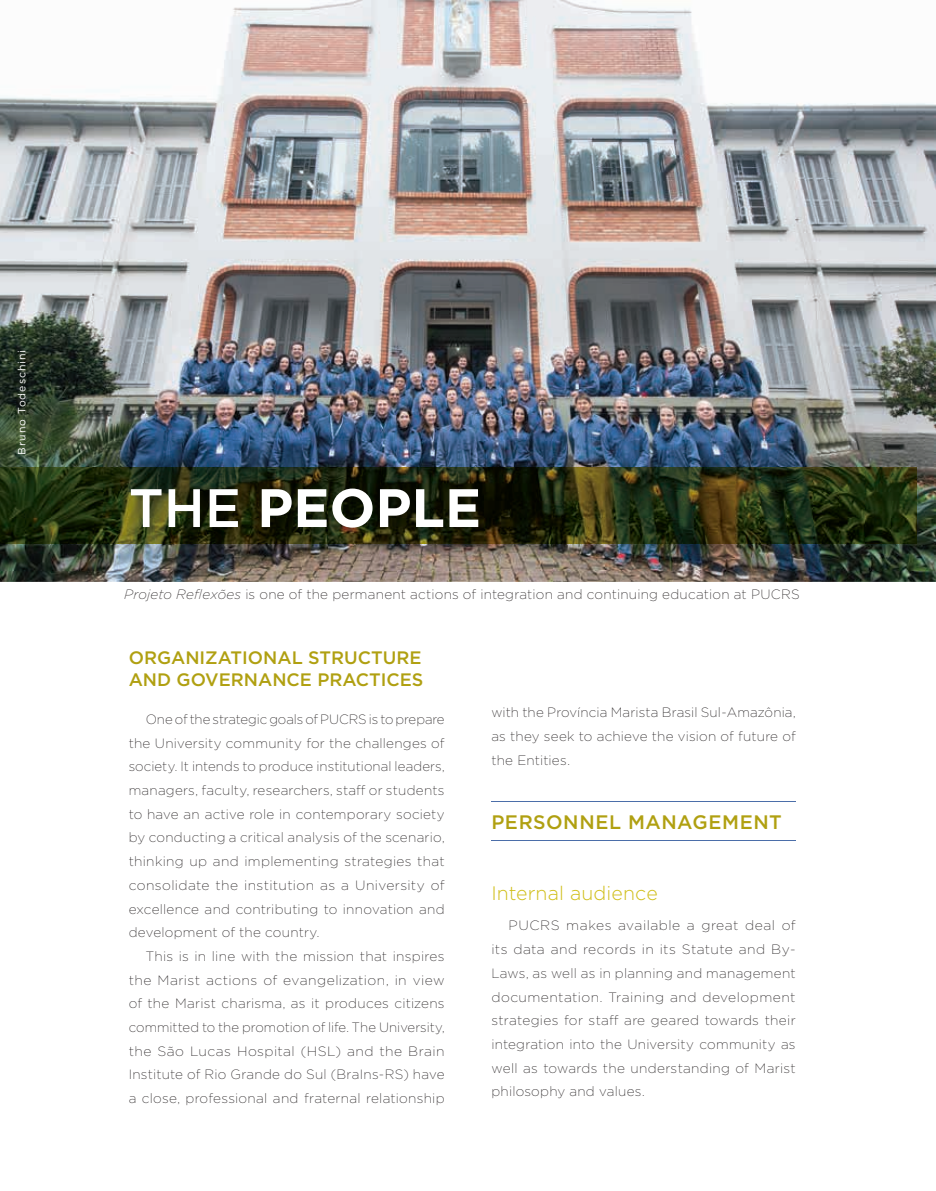
<style>
.page{position:relative;width:936px;height:1191px;background:#fff}
.page>*{position:absolute;margin:0;border:0;box-sizing:border-box;transform-origin:0 0}
.t1{font:700 54px "Gotham";color:#fff}
.t2{font:500 19.5px "Gotham";letter-spacing:.03em;color:#b0a011}
.t3{font:300 19.5px "Gotham";letter-spacing:.005em;color:#d0be18}
.t4{font:500 18px/21.6px "Gotham";color:#b0a011}
.t5{font:200 13.5px/23.7px "Gotham";letter-spacing:.02em;color:#231f20;text-align:justify}
.t6{font:10.5px "Gotham";letter-spacing:.095em;color:#fff}
.s1{font-weight:500}
.s2{font-style:italic}
</style>
<div class="page">
<img style="left:0;top:0;width:935px;height:582px">
<img style="left:0;top:467px;width:916px;height:76px">
<hr style="left:491px;top:801px;width:304px;height:1px;background:#4b6ea9">
<hr style="left:491px;top:840px;width:304px;height:1px;background:#4b6ea9">
<p class="t6" style="left:15px;top:455px;width:107px;rotate:-90deg">Bruno Todeschini</p>
<h1 class="t1" style="left:129px;top:472px;width:354px"><span class="s1">THE</span> PEOPLE</h1>
<p class="t5" style="left:124px;top:582px;width:677px"><span class="s2">Projeto Reflexões</span> is one of the permanent actions of integration and continuing education at PUCRS</p>
<h3 class="t4" style="left:129px;top:646px;width:296px">ORGANIZATIONAL STRUCTURE<br>AND GOVERNANCE PRACTICES</h3>
<p class="t5" style="left:129px;top:707px;width:317px;text-indent:17px">One of the strategic goals of PUCRS is to prepare the University community for the challenges of society. It intends to produce institutional leaders, managers, faculty, researchers, staff or students to have an active role in contemporary society by conducting a critical analysis of the scenario, thinking up and implementing strategies that consolidate the institution as a University of excellence and contributing to innovation and development of the country.</p>
<p class="t5" style="left:129px;top:943px;width:317px;text-indent:17px">This is in line with the mission that inspires the Marist actions of evangelization, in view of the Marist charisma, as it produces citizens committed to the promotion of life. The University, the São Lucas Hospital (HSL) and the Brain Institute of Rio Grande do Sul (BraIns-RS) have a close, professional and fraternal relationship</p>
<p class="t5" style="left:491px;top:700px;width:306px">with the Província Marista Brasil Sul-Amazônia, as they seek to achieve the vision of future of the Entities.</p>
<h2 class="t2" style="left:491px;top:809px;width:292px">PERSONNEL MANAGEMENT</h2>
<h2 class="t3" style="left:491px;top:880px;width:168px">Internal audience</h2>
<p class="t5" style="left:491px;top:913px;width:306px;text-indent:17px">PUCRS makes available a great deal of its data and records in its Statute and By-Laws, as well as in planning and management documentation. Training and development strategies for staff are geared towards their integration into the University community as well as towards the understanding of Marist philosophy and values.</p>
</div>
